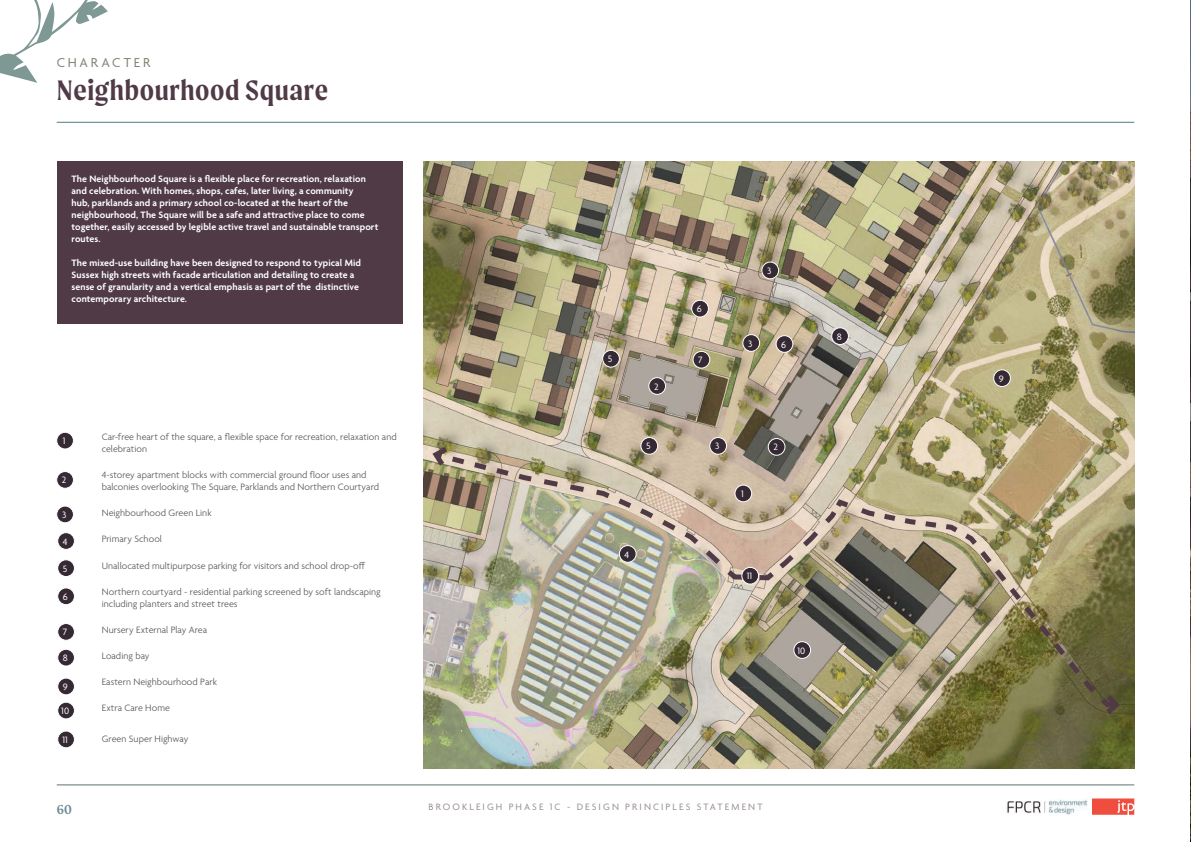
<style>
.page{position:relative;width:1191px;height:842px;background:#fff}
.page>*{position:absolute;margin:0;border:0;box-sizing:border-box;transform-origin:0 0}
.t1{font:600 30px "Moret";letter-spacing:.02em;color:#4f3a46}
.t2{font:14px "Agenda";letter-spacing:.2em;color:#7f8575}
.t3{font:600 14px "Moret";color:#708c98}
.Bullets{font:600 10px/12px "Agenda";letter-spacing:.005em;color:#fff}
._1B_7mm_caption_indent{font:300 10px/12px "Agenda";letter-spacing:.005em;color:#57585a}
.t4{font:10px "Agenda";letter-spacing:.21em;color:#998f91}
.t5{font:10px "Agenda";letter-spacing:.015em;color:#fff}
</style>
<div class="page">
<hr style="left:57px;top:785px;width:1077px;height:1px;background:#5f726f">
<hr style="left:57px;top:122px;width:1077px;height:1px;background:#527986">
<svg style="left:1092px;top:798px;width:42px;height:17px"></svg>
<svg style="left:0;top:0;width:108px;height:123px"></svg>
<img style="left:1006px;top:798px;width:82px;height:17px">
<img style="left:423px;top:162px;width:711px;height:606px">
<div style="left:57px;top:432px;width:16px;height:17px;background:#352933;border-radius:50%"></div>
<div style="left:56px;top:432px;width:18px;height:17px;border:1px solid #fff;border-radius:50%"></div>
<div style="left:57px;top:471px;width:16px;height:17px;background:#352933;border-radius:50%"></div>
<div style="left:56px;top:471px;width:18px;height:18px;border:1px solid #fff;border-radius:50%"></div>
<div style="left:57px;top:506px;width:16px;height:17px;background:#352933;border-radius:50%"></div>
<div style="left:56px;top:505px;width:18px;height:18px;border:1px solid #fff;border-radius:50%"></div>
<div style="left:58px;top:533px;width:16px;height:16px;background:#352933;border-radius:50%"></div>
<div style="left:57px;top:532px;width:18px;height:18px;border:1px solid #fff;border-radius:50%"></div>
<div style="left:58px;top:560px;width:16px;height:16px;background:#352933;border-radius:50%"></div>
<div style="left:57px;top:559px;width:18px;height:18px;border:1px solid #fff;border-radius:50%"></div>
<div style="left:58px;top:588px;width:16px;height:17px;background:#352933;border-radius:50%"></div>
<div style="left:57px;top:587px;width:18px;height:18px;border:1px solid #fff;border-radius:50%"></div>
<div style="left:58px;top:623px;width:16px;height:17px;background:#352933;border-radius:50%"></div>
<div style="left:57px;top:623px;width:18px;height:18px;border:1px solid #fff;border-radius:50%"></div>
<div style="left:58px;top:649px;width:16px;height:17px;background:#352933;border-radius:50%"></div>
<div style="left:57px;top:649px;width:18px;height:17px;border:1px solid #fff;border-radius:50%"></div>
<div style="left:58px;top:678px;width:16px;height:17px;background:#352933;border-radius:50%"></div>
<div style="left:57px;top:678px;width:18px;height:17px;border:1px solid #fff;border-radius:50%"></div>
<div style="left:649px;top:378px;width:16px;height:16px;background:#352933;border-radius:50%"></div>
<div style="left:648px;top:377px;width:18px;height:18px;border:1px solid #fff;border-radius:50%"></div>
<div style="left:768px;top:438px;width:17px;height:17px;background:#352933;border-radius:50%"></div>
<div style="left:767px;top:438px;width:18px;height:18px;border:1px solid #fff;border-radius:50%"></div>
<div style="left:710px;top:437px;width:16px;height:17px;background:#352933;border-radius:50%"></div>
<div style="left:709px;top:437px;width:18px;height:18px;border:1px solid #fff;border-radius:50%"></div>
<div style="left:641px;top:437px;width:16px;height:17px;background:#352933;border-radius:50%"></div>
<div style="left:640px;top:437px;width:18px;height:18px;border:1px solid #fff;border-radius:50%"></div>
<div style="left:691px;top:300px;width:17px;height:17px;background:#352933;border-radius:50%"></div>
<div style="left:691px;top:300px;width:18px;height:17px;border:1px solid #fff;border-radius:50%"></div>
<div style="left:776px;top:336px;width:17px;height:16px;background:#352933;border-radius:50%"></div>
<div style="left:775px;top:335px;width:18px;height:18px;border:1px solid #fff;border-radius:50%"></div>
<div style="left:693px;top:351px;width:17px;height:17px;background:#352933;border-radius:50%"></div>
<div style="left:692px;top:351px;width:18px;height:18px;border:1px solid #fff;border-radius:50%"></div>
<div style="left:762px;top:262px;width:16px;height:17px;background:#352933;border-radius:50%"></div>
<div style="left:761px;top:262px;width:18px;height:17px;border:1px solid #fff;border-radius:50%"></div>
<div style="left:831px;top:328px;width:17px;height:16px;background:#352933;border-radius:50%"></div>
<div style="left:831px;top:327px;width:18px;height:18px;border:1px solid #fff;border-radius:50%"></div>
<div style="left:993px;top:370px;width:17px;height:16px;background:#352933;border-radius:50%"></div>
<div style="left:993px;top:369px;width:18px;height:18px;border:1px solid #fff;border-radius:50%"></div>
<div style="left:58px;top:702px;width:16px;height:17px;background:#352933;border-radius:50%"></div>
<div style="left:57px;top:702px;width:18px;height:17px;border:1px solid #fff;border-radius:50%"></div>
<img style="left:1190px;top:0;width:1px;height:842px">
<div style="left:57px;top:161px;width:346px;height:162px;background:#4f3a46"></div>
<div style="left:602px;top:350px;width:17px;height:17px;background:#352933;border-radius:50%"></div>
<div style="left:602px;top:350px;width:18px;height:18px;border:1px solid #fff;border-radius:50%"></div>
<div style="left:743px;top:335px;width:16px;height:16px;background:#352933;border-radius:50%"></div>
<div style="left:742px;top:334px;width:18px;height:18px;border:1px solid #fff;border-radius:50%"></div>
<img style="left:430px;top:449px;width:691px;height:261px">
<svg style="left:429px;top:442px;width:90px;height:39px;background:#afa388"></svg>
<svg style="left:1100px;top:690px;width:23px;height:29px"></svg>
<div style="left:742px;top:567px;width:16px;height:17px;background:#352933;border-radius:50%"></div>
<div style="left:741px;top:567px;width:18px;height:18px;border:1px solid #fff;border-radius:50%"></div>
<div style="left:58px;top:731px;width:16px;height:17px;background:#352933;border-radius:50%"></div>
<div style="left:57px;top:730px;width:18px;height:18px;border:1px solid #fff;border-radius:50%"></div>
<p class="t2" style="left:57px;top:54px;width:95px">CHARACTER</p>
<p class="t1" style="left:57px;top:73px;width:273px">Neighbourhood Square</p>
<p class="Bullets" style="left:72px;top:173px;width:308px">The Neighbourhood Square is a flexible place for recreation, relaxation and celebration. With homes, shops, cafes, later living, a community<br>hub, parklands and a primary school co-located at the heart of the neighbourhood, The Square will be a safe and attractive place to come together, easily accessed by legible active travel and sustainable transport routes.</p>
<p class="Bullets" style="left:72px;top:257px;width:291px">The mixed-use building have been designed to respond to typical Mid Sussex high streets with facade articulation and detailing to create a sense of granularity and a vertical emphasis as part of the distinctive contemporary architecture.</p>
<p class="t5" style="left:63px;top:435px;width:4px">1</p>
<p class="t5" style="left:62px;top:474px;width:6px">2</p>
<p class="t5" style="left:62px;top:509px;width:6px">3</p>
<p class="t5" style="left:63px;top:535px;width:6px">4</p>
<p class="t5" style="left:63px;top:563px;width:6px">5</p>
<p class="t5" style="left:63px;top:591px;width:6px">6</p>
<p class="t5" style="left:63px;top:626px;width:6px">7</p>
<p class="t5" style="left:63px;top:652px;width:7px">8</p>
<p class="t5" style="left:63px;top:681px;width:6px">9</p>
<p class="t5" style="left:61px;top:705px;width:9px">10</p>
<p class="t5" style="left:63px;top:734px;width:7px">11</p>
<p class="_1B_7mm_caption_indent" style="left:102px;top:430px;width:297px">Car-free heart of the square, a flexible space for recreation, relaxation and celebration</p>
<p class="_1B_7mm_caption_indent" style="left:102px;top:469px;width:279px">4-storey apartment blocks with commercial ground floor uses and balconies overlooking The Square, Parklands and Northern Courtyard</p>
<p class="_1B_7mm_caption_indent" style="left:102px;top:507px;width:111px">Neighbourhood Green Link</p>
<p class="_1B_7mm_caption_indent" style="left:102px;top:533px;width:62px">Primary School</p>
<p class="_1B_7mm_caption_indent" style="left:102px;top:559px;width:265px">Unallocated multipurpose parking for visitors and school drop-off</p>
<p class="_1B_7mm_caption_indent" style="left:102px;top:585px;width:281px">Northern courtyard - residential parking screened by soft landscaping including planters and street trees</p>
<p class="_1B_7mm_caption_indent" style="left:102px;top:623px;width:107px">Nursery External Play Area</p>
<p class="_1B_7mm_caption_indent" style="left:102px;top:650px;width:49px">Loading bay</p>
<p class="_1B_7mm_caption_indent" style="left:102px;top:676px;width:117px">Eastern Neighbourhood Park</p>
<p class="_1B_7mm_caption_indent" style="left:102px;top:702px;width:70px">Extra Care Home</p>
<p class="_1B_7mm_caption_indent" style="left:102px;top:733px;width:88px">Green Super Highway</p>
<p class="t5" style="left:608px;top:353px;width:6px">5</p>
<p class="t5" style="left:654px;top:380px;width:6px">2</p>
<p class="t5" style="left:646px;top:440px;width:6px">5</p>
<p class="t5" style="left:624px;top:548px;width:6px">4</p>
<p class="t5" style="left:696px;top:303px;width:6px">6</p>
<p class="t5" style="left:698px;top:354px;width:6px">7</p>
<p class="t5" style="left:767px;top:265px;width:6px">3</p>
<p class="t5" style="left:748px;top:337px;width:6px">3</p>
<p class="t5" style="left:781px;top:338px;width:6px">6</p>
<p class="t5" style="left:715px;top:440px;width:6px">3</p>
<p class="t5" style="left:773px;top:441px;width:6px">2</p>
<p class="t5" style="left:741px;top:488px;width:4px">1</p>
<p class="t5" style="left:746px;top:570px;width:7px">11</p>
<p class="t5" style="left:797px;top:644px;width:9px">10</p>
<h2 class="t3" style="left:57px;top:801px;width:17px">60</h2>
<p class="t4" style="left:428px;top:801px;width:335px">BROOKLEIGH PHASE 1C - DESIGN PRINCIPLES STATEMENT</p>
<p class="t5" style="left:836px;top:331px;width:7px">8</p>
<p class="t5" style="left:998px;top:373px;width:6px">9</p>
</div>
